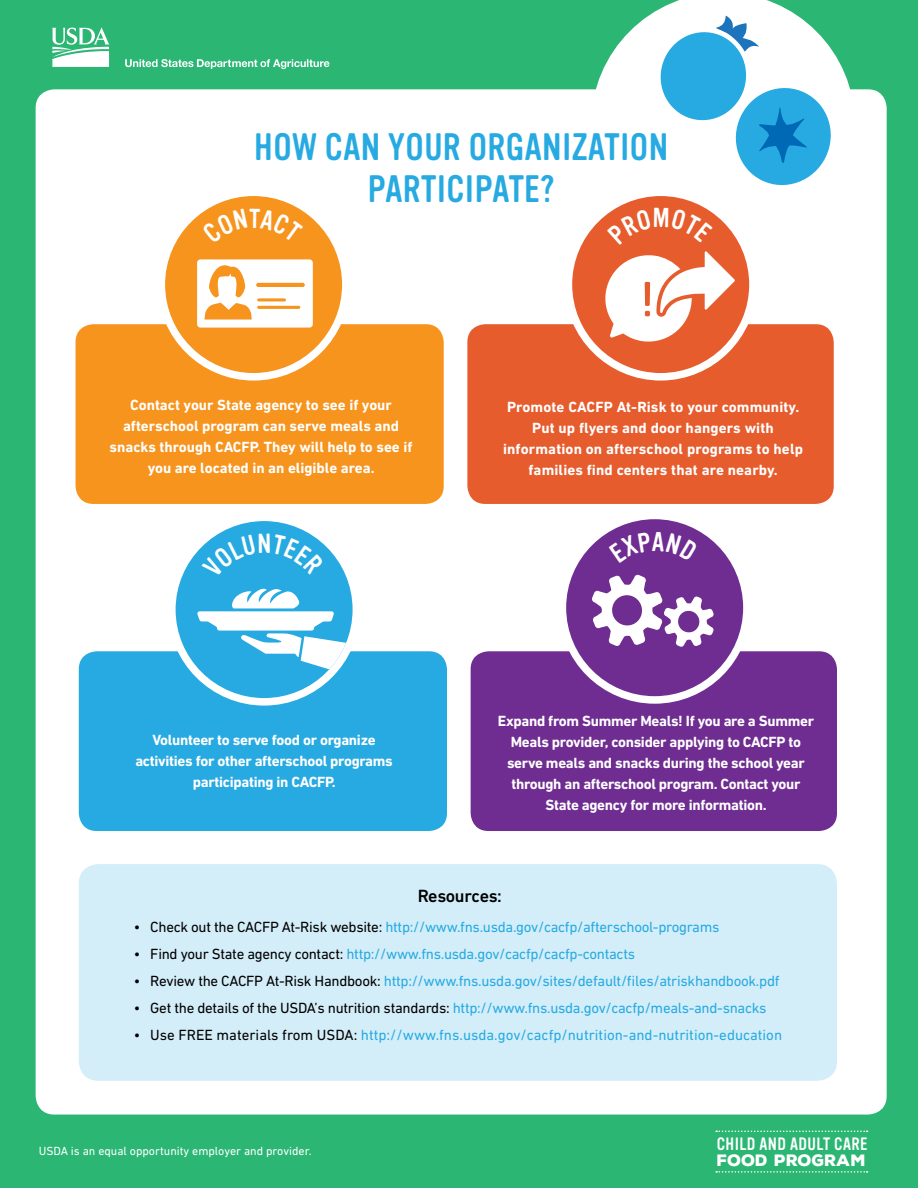
<style>
.page{position:relative;width:918px;height:1188px;background:#2bb673}
.page>*{position:absolute;margin:0;border:0;box-sizing:border-box;transform-origin:0 0}
.t1{font:37.5px/42px "Vinyl OT";letter-spacing:.01em;color:#27aae1;text-align:center}
.t2{font:500 18px "DIN Next LT Pro";letter-spacing:-.02em;color:#000}
.t3{font:17.55px "Vinyl OT";letter-spacing:.02em;color:#fff}
.t4{font:900 15.9px "Nexa Rust Sans";color:#fff}
.t5{font:15px "DIN Next LT Pro";letter-spacing:-.02em;color:#27aae1}
.t6{font:700 15px/21px "DIN Next LT Pro";letter-spacing:-.02em;color:#fff;text-align:center}
.t7{font:700 15px/21px "DIN Next LT Pro";color:#fff;text-align:center}
.t8{font:700 15px/21px "DIN Next LT Pro";letter-spacing:.01em;color:#fff;text-align:center}
.t9{font:15px "DIN Next LT Pro";color:#27aae1}
.t10{font:12px "DIN Next LT Pro";color:#fff}
.s1{color:#000}
</style>
<div class="page">
<svg style="left:716px;top:1131px;width:152px;height:1px"></svg>
<svg style="left:716px;top:1171px;width:152px;height:2px"></svg>
<div style="left:36px;top:90px;width:850px;height:1024px;background:#fff;border-radius:18px"></div>
<svg style="left:52px;top:27px;width:58px;height:40px"></svg>
<svg style="left:125px;top:59px;width:204px;height:10px"></svg>
<div style="left:79px;top:864px;width:758px;height:217px;background:#d4eef9;border-radius:20px"></div>
<div style="left:76px;top:324px;width:368px;height:180px;background:#f7941e;border-radius:18px"></div>
<div style="left:79px;top:651px;width:368px;height:180px;background:#27aae1;border-radius:18px"></div>
<div style="left:467px;top:324px;width:367px;height:180px;background:#e65c2d;border-radius:18px"></div>
<div style="left:471px;top:651px;width:366px;height:180px;background:#6f2c91;border-radius:18px"></div>
<svg style="left:172px;top:517px;width:184px;height:185px;fill:#27aae1"></svg>
<svg style="left:197px;top:589px;width:156px;height:90px"></svg>
<div style="left:168px;top:514px;width:192px;height:192px;border:8px solid #fff;border-radius:50%"></div>
<div style="left:562px;top:515px;width:185px;height:185px;background:#6f2c91;border-radius:50%"></div>
<div style="left:559px;top:512px;width:192px;height:192px;border:8px solid #fff;border-radius:50%"></div>
<svg style="left:592px;top:574px;width:122px;height:73px"></svg>
<div style="left:161px;top:192px;width:185px;height:185px;background:#f7941e;border-radius:50%"></div>
<div style="left:158px;top:189px;width:192px;height:192px;border:8px solid #fff;border-radius:50%"></div>
<svg style="left:197px;top:259px;width:116px;height:69px"></svg>
<svg style="left:591px;top:0;width:264px;height:117px;fill:#fff"></svg>
<svg style="left:568px;top:192px;width:185px;height:185px;fill:#e65c2d"></svg>
<div style="left:565px;top:189px;width:192px;height:192px;border:8px solid #fff;border-radius:50%"></div>
<svg style="left:602px;top:251px;width:133px;height:94px"></svg>
<div style="left:661px;top:32px;width:85px;height:89px;background:#27aae1;border-radius:50%"></div>
<svg style="left:713px;top:16px;width:46px;height:36px"></svg>
<svg style="left:729px;top:81px;width:108px;height:105px"></svg>
<div style="left:202px;top:533px;width:122px;height:45px;background:#27aae1"></div>
<svg style="left:202px;top:208px;width:101px;height:5px"></svg>
<div style="left:607px;top:208px;width:106px;height:36px;background:#e65c2d"></div>
<h2 class="t1" style="left:254px;top:127px;width:415px">HOW CAN YOUR ORGANIZATION<br>PARTICIPATE?</h2>
<p class="t7" style="left:110px;top:394px;width:304px">Contact your State agency to see if your afterschool program can serve meals and snacks through CACFP. They will help to see if you are located in an eligible area.</p>
<p class="t8" style="left:503px;top:396px;width:301px">Promote CACFP At-Risk to your community.<br>Put up flyers and door hangers with information on afterschool programs to help families find centers that are nearby.</p>
<p class="t6" style="left:135px;top:729px;width:259px">Volunteer to serve food or organize activities for other afterschool programs participating in CACFP.</p>
<p class="t6" style="left:498px;top:711px;width:318px">Expand from Summer Meals! If you are a Summer Meals provider, consider applying to CACFP to serve meals and snacks during the school year through an afterschool program. Contact your State agency for more information.</p>
<h3 class="t2" style="left:418px;top:885px;width:86px">Resources:</h3>
<p class="t5" style="left:134px;top:918px;width:587px"><span class="s1">• Check out the CACFP At-Risk website:</span> http://www.fns.usda.gov/cacfp/afterschool-programs</p>
<p class="t5" style="left:134px;top:945px;width:503px"><span class="s1">• Find your State agency contact:</span> http://www.fns.usda.gov/cacfp/cacfp-contacts</p>
<p class="t5" style="left:134px;top:972px;width:647px"><span class="s1">• Review the CACFP At-Risk Handbook:</span> http://www.fns.usda.gov/sites/default/files/atriskhandbook.pdf</p>
<p class="t5" style="left:134px;top:999px;width:634px"><span class="s1">• Get the details of the USDA’s nutrition standards:</span> http://www.fns.usda.gov/cacfp/meals-and-snacks</p>
<p class="t9" style="left:134px;top:1026px;width:650px"><span class="s1">• Use FREE materials from USDA:</span> http://www.fns.usda.gov/cacfp/nutrition-and-nutrition-education</p>
<p class="t10" style="left:39px;top:1144px;width:274px">USDA is an equal opportunity employer and provider.</p>
<p class="t3" style="left:717px;top:1134px;width:152px">CHILD AND ADULT CARE</p>
<p class="t4" style="left:717px;top:1149px;width:151px">FOOD PROGRAM</p>
</div>
